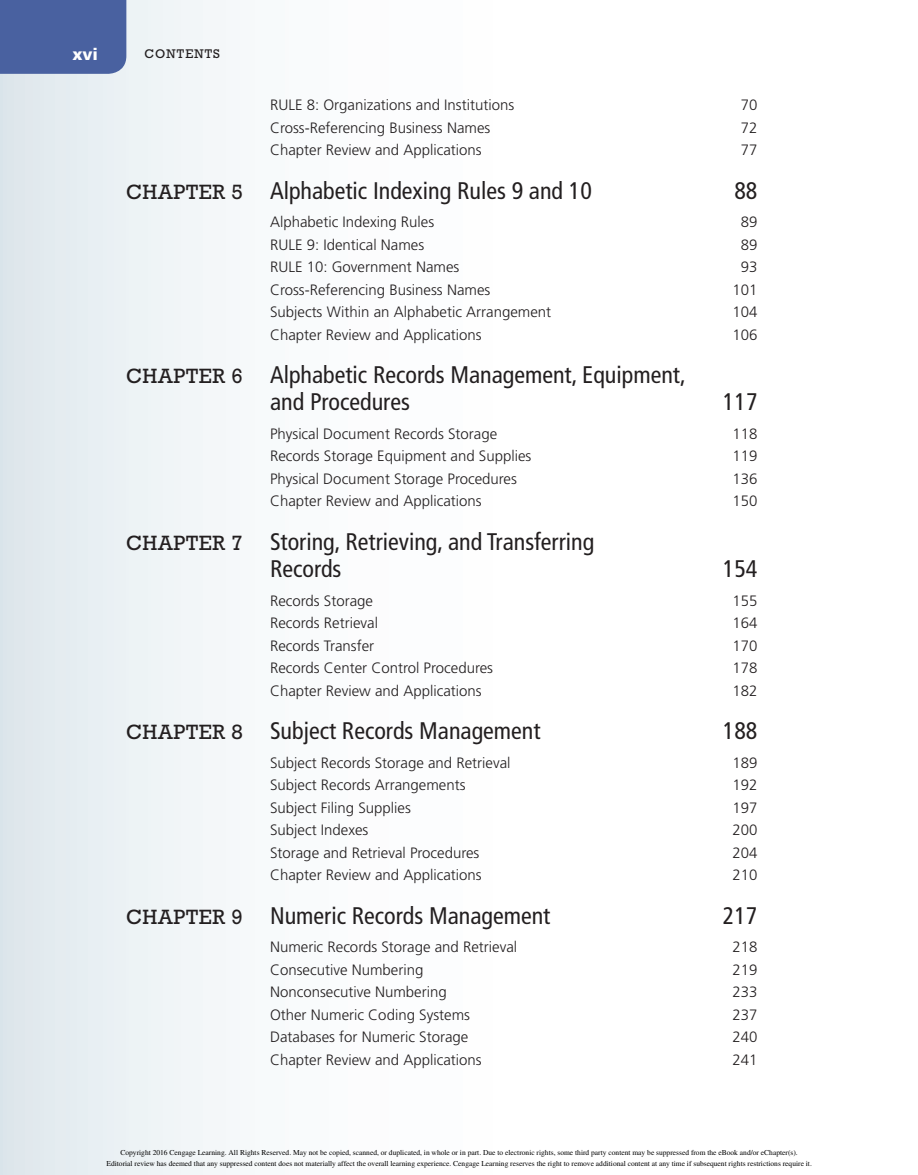
<style>
.page{position:relative;width:918px;height:1175px;background:#fff}
.page>*{position:absolute;margin:0;border:0;box-sizing:border-box;transform-origin:0 0}
.t1{font:condensed 24px/27px "Frutiger LT Std";color:#231f20}
.t2{font:900 16.5px "Frutiger LT Std";color:#fff}
.t3{font:300 15px "Frutiger LT Std";color:#231f20}
.t4{font:12.75px "Rockwell Std";color:#231f20}
.t5{font:7.5px/10.6px "Times";color:#000;text-align:center}
.s1{font-family:"Rockwell Std";font-stretch:normal;font-size:21px}
</style>
<div class="page">
<div style="left:0;top:0;width:918px;height:1175px;background:linear-gradient(to right,#ebf0f4,#fff)"></div>
<div style="left:0;top:0;width:126px;height:74px;background:#4961a0"></div>
<p class="t2" style="left:72px;top:45px;width:27px">xvi</p>
<p class="t4" style="left:144px;top:46px;width:33px">CONTENTS</p>
<p class="t3" style="left:270px;top:97px;width:246px">RULE 8: Organizations and Institutions</p>
<p class="t3" style="left:741px;top:97px;width:18px">70</p>
<p class="t3" style="left:270px;top:119px;width:222px">Cross-Referencing Business Names</p>
<p class="t3" style="left:741px;top:119px;width:18px">72</p>
<p class="t3" style="left:270px;top:142px;width:213px">Chapter Review and Applications</p>
<p class="t3" style="left:741px;top:142px;width:18px">77</p>
<p class="t1" style="left:126px;top:177px;width:468px"><span class="s1">CHAPTER 5</span> Alphabetic Indexing Rules 9 and 10</p>
<p class="t1" style="left:734px;top:177px;width:25px">88</p>
<p class="t3" style="left:270px;top:214px;width:166px">Alphabetic Indexing Rules</p>
<p class="t3" style="left:741px;top:214px;width:18px">89</p>
<p class="t3" style="left:270px;top:236px;width:156px">RULE 9: Identical Names</p>
<p class="t3" style="left:741px;top:236px;width:18px">89</p>
<p class="t3" style="left:270px;top:259px;width:191px">RULE 10: Government Names</p>
<p class="t3" style="left:741px;top:259px;width:18px">93</p>
<p class="t3" style="left:270px;top:281px;width:222px">Cross-Referencing Business Names</p>
<p class="t3" style="left:732px;top:281px;width:27px">101</p>
<p class="t3" style="left:270px;top:304px;width:283px">Subjects Within an Alphabetic Arrangement</p>
<p class="t3" style="left:732px;top:304px;width:27px">104</p>
<p class="t3" style="left:270px;top:326px;width:213px">Chapter Review and Applications</p>
<p class="t3" style="left:732px;top:326px;width:27px">106</p>
<p class="t1" style="left:270px;top:362px;width:417px;text-indent:-144px"><span class="s1">CHAPTER 6</span> Alphabetic Records Management, Equipment, and Procedures</p>
<p class="t1" style="left:723px;top:389px;width:36px">117</p>
<p class="t3" style="left:270px;top:425px;width:229px">Physical Document Records Storage</p>
<p class="t3" style="left:732px;top:425px;width:27px">118</p>
<p class="t3" style="left:270px;top:448px;width:263px">Records Storage Equipment and Supplies</p>
<p class="t3" style="left:732px;top:448px;width:27px">119</p>
<p class="t3" style="left:270px;top:470px;width:248px">Physical Document Storage Procedures</p>
<p class="t3" style="left:732px;top:470px;width:27px">136</p>
<p class="t3" style="left:270px;top:493px;width:213px">Chapter Review and Applications</p>
<p class="t3" style="left:732px;top:493px;width:27px">150</p>
<p class="t1" style="left:270px;top:528px;width:326px;text-indent:-144px"><span class="s1">CHAPTER 7</span> Storing, Retrieving, and Transferring<br>Records</p>
<p class="t1" style="left:723px;top:555px;width:36px">154</p>
<p class="t3" style="left:270px;top:592px;width:105px">Records Storage</p>
<p class="t3" style="left:732px;top:592px;width:27px">155</p>
<p class="t3" style="left:270px;top:614px;width:110px">Records Retrieval</p>
<p class="t3" style="left:732px;top:614px;width:27px">164</p>
<p class="t3" style="left:270px;top:637px;width:106px">Records Transfer</p>
<p class="t3" style="left:732px;top:637px;width:27px">170</p>
<p class="t3" style="left:270px;top:659px;width:225px">Records Center Control Procedures</p>
<p class="t3" style="left:732px;top:659px;width:27px">178</p>
<p class="t3" style="left:270px;top:682px;width:213px">Chapter Review and Applications</p>
<p class="t3" style="left:732px;top:682px;width:27px">182</p>
<p class="t1" style="left:126px;top:717px;width:416px"><span class="s1">CHAPTER 8</span> Subject Records Management</p>
<p class="t1" style="left:723px;top:717px;width:36px">188</p>
<p class="t3" style="left:270px;top:754px;width:242px">Subject Records Storage and Retrieval</p>
<p class="t3" style="left:732px;top:754px;width:27px">189</p>
<p class="t3" style="left:270px;top:776px;width:197px">Subject Records Arrangements</p>
<p class="t3" style="left:732px;top:776px;width:27px">192</p>
<p class="t3" style="left:270px;top:799px;width:142px">Subject Filing Supplies</p>
<p class="t3" style="left:732px;top:799px;width:27px">197</p>
<p class="t3" style="left:270px;top:821px;width:100px">Subject Indexes</p>
<p class="t3" style="left:732px;top:821px;width:27px">200</p>
<p class="t3" style="left:270px;top:844px;width:211px">Storage and Retrieval Procedures</p>
<p class="t3" style="left:732px;top:844px;width:27px">204</p>
<p class="t3" style="left:270px;top:866px;width:213px">Chapter Review and Applications</p>
<p class="t3" style="left:732px;top:866px;width:27px">210</p>
<p class="t1" style="left:126px;top:902px;width:426px"><span class="s1">CHAPTER 9</span> Numeric Records Management</p>
<p class="t1" style="left:723px;top:902px;width:36px">217</p>
<p class="t3" style="left:270px;top:938px;width:249px">Numeric Records Storage and Retrieval</p>
<p class="t3" style="left:732px;top:938px;width:27px">218</p>
<p class="t3" style="left:270px;top:961px;width:155px">Consecutive Numbering</p>
<p class="t3" style="left:732px;top:961px;width:27px">219</p>
<p class="t3" style="left:270px;top:983px;width:178px">Nonconsecutive Numbering</p>
<p class="t3" style="left:732px;top:983px;width:27px">233</p>
<p class="t3" style="left:270px;top:1006px;width:202px">Other Numeric Coding Systems</p>
<p class="t3" style="left:732px;top:1006px;width:27px">237</p>
<p class="t3" style="left:270px;top:1028px;width:200px">Databases for Numeric Storage</p>
<p class="t3" style="left:732px;top:1028px;width:27px">240</p>
<p class="t3" style="left:270px;top:1051px;width:213px">Chapter Review and Applications</p>
<p class="t3" style="left:732px;top:1051px;width:27px">241</p>
<p class="t5" style="left:106px;top:1147px;width:707px">Copyright 2016 Cengage Learning. All Rights Reserved. May not be copied, scanned, or duplicated, in whole or in part. Due to electronic rights, some third party content may be suppressed from the eBook and/or eChapter(s).<br>Editorial review has deemed that any suppressed content does not materially affect the overall learning experience. Cengage Learning reserves the right to remove additional content at any time if subsequent rights restrictions require it.</p>
</div>
